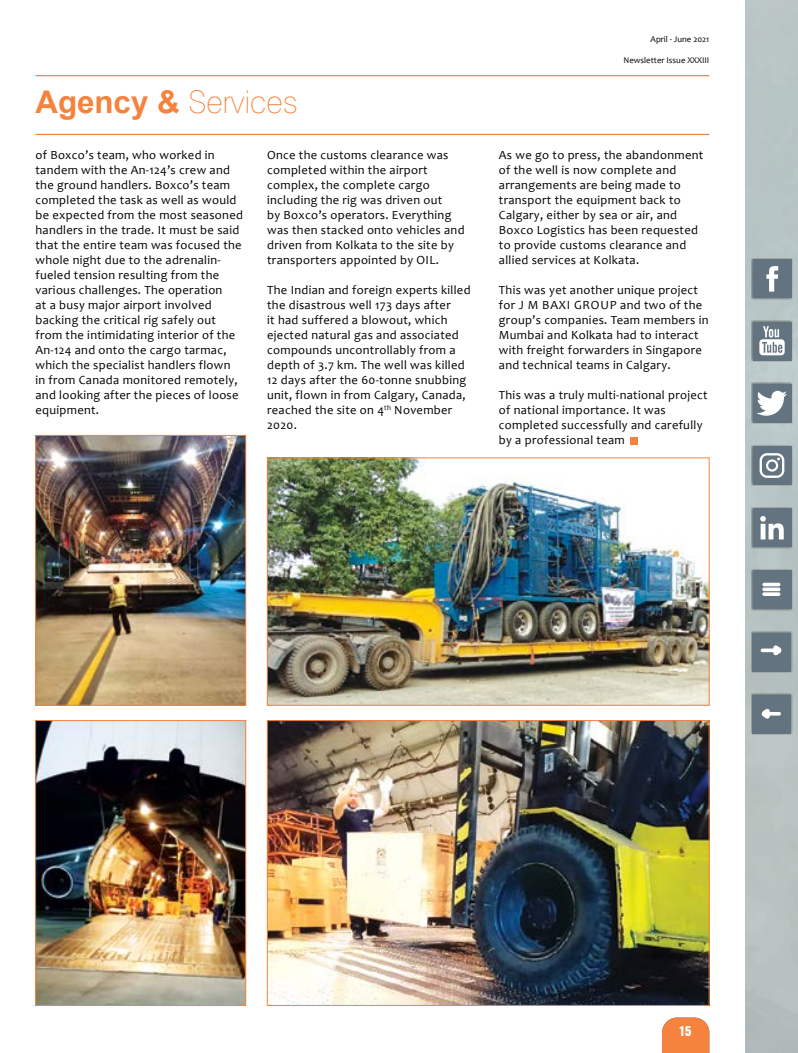
<style>
.page{position:relative;width:798px;height:1053px;background:#fff}
.page>*{position:absolute;margin:0;border:0;box-sizing:border-box;transform-origin:0 0}
.t1{font:100 31.25px "Swiss 721 BT";color:#f5833e}
.t2{font:12.5px/15px "Candara";letter-spacing:.025em;color:#000}
.t3{font:12.5px "Helvetica Inserat";color:#fff}
.t4{font:8.75px "Candara";color:#000}
.s1{font-family:"Arial";font-weight:700}
</style>
<div class="page">
<hr style="left:35px;top:75px;width:674px;height:1px;background:#f5833e">
<hr style="left:35px;top:134px;width:674px;height:1px;background:#f5833e">
<img style="left:37px;top:437px;width:207px;height:266px">
<div style="left:35px;top:435px;width:211px;height:270px;border:1px solid #f5833e"></div>
<img style="left:269px;top:459px;width:438px;height:244px">
<div style="left:267px;top:457px;width:442px;height:248px;border:1px solid #f5833e"></div>
<img style="left:269px;top:722px;width:438px;height:281px">
<div style="left:267px;top:720px;width:442px;height:285px;border:1px solid #f5833e"></div>
<img style="left:37px;top:722px;width:207px;height:281px">
<div style="left:35px;top:720px;width:211px;height:285px;border:1px solid #f5833e"></div>
<div style="left:630px;top:437px;width:7px;height:7px;background:#f5833e"></div>
<svg style="left:662px;top:1017px;width:47px;height:35px;background:#f48a4b"></svg>
<svg style="left:745px;top:0;width:53px;height:1052px;background:#a9b5b7"></svg>
<h1 class="t1" style="left:35px;top:83px;width:264px"><span class="s1">Agency &amp;</span> Services</h1>
<p class="t2" style="left:35px;top:147px;width:209px">of Boxco’s team, who worked in tandem with the An-124’s crew and the ground handlers. Boxco’s team completed the task as well as would be expected from the most seasoned handlers in the trade. It must be said that the entire team was focused the whole night due to the adrenalin&shy;fueled tension resulting from the various challenges. The operation<br>at a busy major airport involved backing the critical rig safely out from the intimidating interior of the An-124 and onto the cargo tarmac, which the specialist handlers flown in from Canada monitored remotely, and looking after the pieces of loose equipment.</p>
<p class="t2" style="left:267px;top:147px;width:199px">Once the customs clearance was completed within the airport complex, the complete cargo including the rig was driven out<br>by Boxco’s operators. Everything was then stacked onto vehicles and driven from Kolkata to the site by transporters appointed by OIL.</p>
<p class="t2" style="left:267px;top:282px;width:205px">The Indian and foreign experts killed the disastrous well 173 days after<br>it had suffered a blowout, which ejected natural gas and associated compounds uncontrollably from a depth of 3.7 km. The well was killed<br>12 days after the 60-tonne snubbing unit, flown in from Calgary, Canada, reached the site on 4<sup>th</sup> November<br>2020.</p>
<p class="t4" style="left:650px;top:33px;width:60px">April - June 2021</p>
<p class="t4" style="left:623px;top:54px;width:87px">Newsletter Issue XXXIII</p>
<p class="t2" style="left:498px;top:147px;width:206px">As we go to press, the abandonment of the well is now complete and arrangements are being made to transport the equipment back to<br>Calgary, either by sea or air, and<br>Boxco Logistics has been requested to provide customs clearance and allied services at Kolkata.</p>
<p class="t2" style="left:498px;top:282px;width:211px">This was yet another unique project for J M BAXI GROUP and two of the group’s companies. Team members in Mumbai and Kolkata had to interact with freight forwarders in Singapore and technical teams in Calgary.</p>
<p class="t2" style="left:498px;top:387px;width:210px">This was a truly multi-national project of national importance. It was completed successfully and carefully by a professional team</p>
<p class="t3" style="left:678px;top:1023px;width:14px">15</p>
</div>
